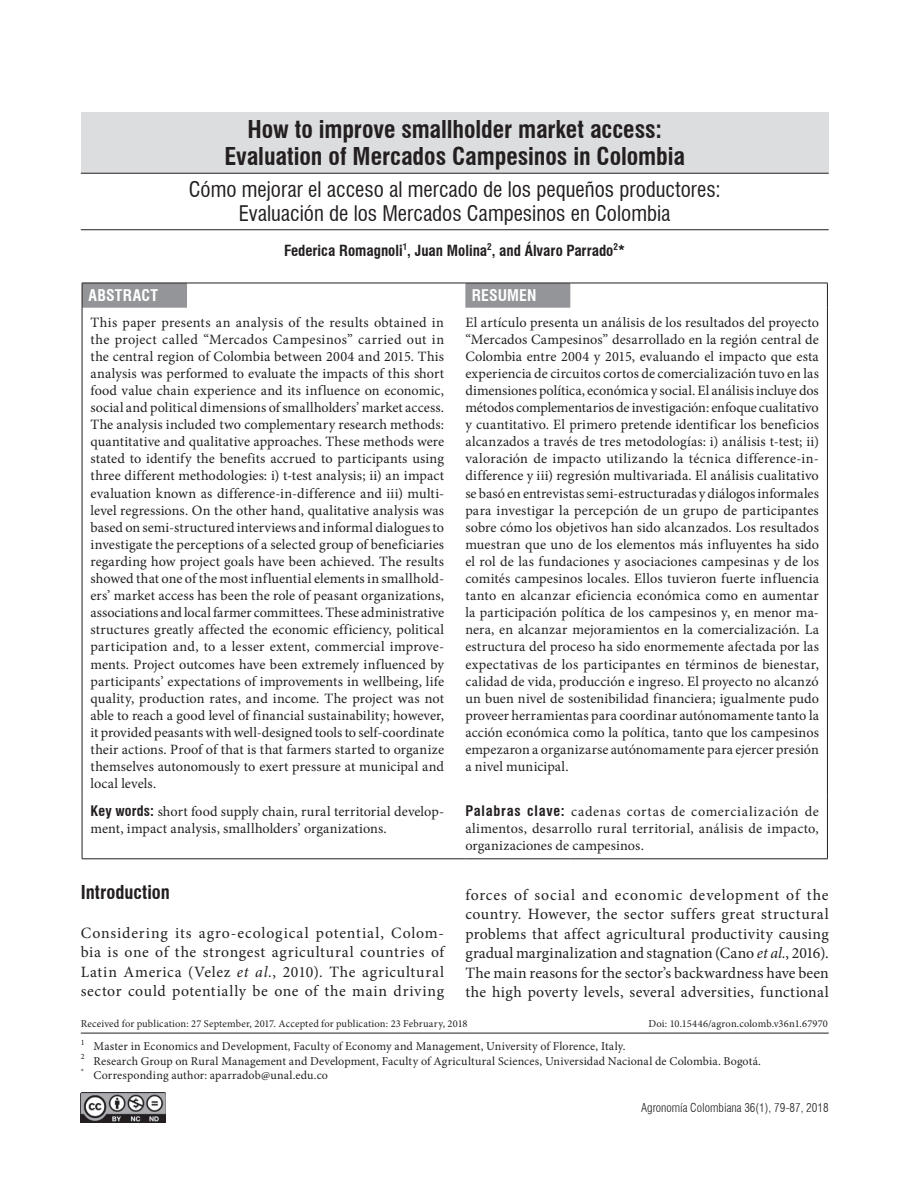
<style>
.page{position:relative;width:918px;height:1188px;background:#fff}
.page>*{position:absolute;margin:0;border:0;box-sizing:border-box;transform-origin:0 0}
.t1{font:700 condensed 24px/27px "Swiss 721 BT";letter-spacing:-.005em;color:#231f20;text-align:center}
.t2{font:condensed 21px/24px "Swiss 721 BT";color:#231f20;text-align:center}
.t3{font:700 condensed 18.75px "Swiss 721 BT";color:#231f20}
.t4{font:15.75px/19.5px "Minion Pro";letter-spacing:.03em;color:#231f20;text-align:justify}
.t5{font:700 condensed 15.75px "Swiss 721 BT";letter-spacing:.01em;color:#fff}
.t6{font:700 condensed 15px "Swiss 721 BT";color:#231f20}
.t7{font:14.25px/17.1px "Minion Pro";letter-spacing:.005em;color:#231f20;text-align:justify}
.t8{font:12px/14.4px "Minion Pro";letter-spacing:.01em;color:#231f20}
.t9{font:300 condensed 12px "Swiss 721 BT";color:#231f20}
.t10{font:10.5px "Minion Pro";letter-spacing:.01em;color:#231f20}
.t11{font:8.1px "Minion Pro";color:#231f20}
.s1{font-family:"Swiss 721 BT";font-weight:700;font-stretch:condensed}
.s2{font-style:italic}
</style>
<div class="page">
<div style="left:81px;top:112px;width:748px;height:61px;background:#dcdddf"></div>
<hr style="left:81px;top:1033px;width:748px;height:1px;background:#231f20">
<hr style="left:81px;top:173px;width:748px;height:1px;background:#231f20">
<hr style="left:81px;top:229px;width:748px;height:1px;background:#231f20">
<hr style="left:827px;top:308px;width:1px;height:489px;background:#231f20">
<hr style="left:827px;top:797px;width:1px;height:62px;background:#231f20">
<svg style="left:82px;top:283px;width:488px;height:25px"></svg>
<hr style="left:187px;top:283px;width:278px;height:1px;background:#231f20">
<hr style="left:465px;top:283px;width:105px;height:1px;background:#231f20">
<hr style="left:570px;top:283px;width:258px;height:1px;background:#231f20">
<svg style="left:827px;top:283px;width:1px;height:25px"></svg>
<hr style="left:82px;top:308px;width:1px;height:489px;background:#231f20">
<hr style="left:82px;top:797px;width:1px;height:62px;background:#231f20">
<hr style="left:82px;top:859px;width:105px;height:1px;background:#231f20">
<hr style="left:187px;top:859px;width:278px;height:1px;background:#231f20">
<hr style="left:465px;top:859px;width:105px;height:1px;background:#231f20">
<hr style="left:570px;top:859px;width:258px;height:1px;background:#231f20">
<img style="left:81px;top:1093px;width:85px;height:30px">
<h1 class="t1" style="left:224px;top:115px;width:462px">How to improve smallholder market access:<br>Evaluation of Mercados Campesinos in Colombia</h1>
<h2 class="t2" style="left:189px;top:177px;width:533px">Cómo mejorar el acceso al mercado de los pequeños productores:<br>Evaluación de los Mercados Campesinos en Colombia</h2>
<p class="t6" style="left:284px;top:242px;width:343px">Federica Romagnoli<sup>1</sup>, Juan Molina<sup>2</sup>, and Álvaro Parrado<sup>2</sup>*</p>
<p class="t5" style="left:88px;top:286px;width:71px">ABSTRACT</p>
<p class="t5" style="left:472px;top:286px;width:66px">RESUMEN</p>
<p class="t7" style="left:91px;top:314px;width:355px">This paper presents an analysis of the results obtained in the project called “Mercados Campesinos” carried out in the central region of Colombia between 2004 and 2015. This analysis was performed to evaluate the impacts of this short food value chain experience and its influence on economic, social and political dimensions of smallholders’ market access.<br>The analysis included two complementary research methods: quantitative and qualitative approaches. These methods were stated to identify the benefits accrued to participants using three different methodologies: i) t-test analysis; ii) an impact evaluation known as difference-in-difference and iii) multi&shy;level regressions. On the other hand, qualitative analysis was based on semi-structured interviews and informal dialogues to investigate the perceptions of a selected group of beneficiaries regarding how project goals have been achieved. The results showed that one of the most influential elements in smallhold&shy;ers’ market access has been the role of peasant organizations, associations and local farmer committees. These administrative structures greatly affected the economic efficiency, political participation and, to a lesser extent, commercial improve&shy;ments. Project outcomes have been extremely influenced by participants’ expectations of improvements in wellbeing, life quality, production rates, and income. The project was not able to reach a good level of financial sustainability; however, it provided peasants with well-designed tools to self-coordinate their actions. Proof of that is that farmers started to organize themselves autonomously to exert pressure at municipal and local levels.</p>
<p class="t7" style="left:465px;top:314px;width:355px">El artículo presenta un análisis de los resultados del proyecto “Mercados Campesinos” desarrollado en la región central de Colombia entre 2004 y 2015, evaluando el impacto que esta experiencia de circuitos cortos de comercialización tuvo en las dimensiones política, económica y social. El análisis incluye dos métodos complementarios de investigación: enfoque cualitativo y cuantitativo. El primero pretende identificar los beneficios alcanzados a través de tres metodologías: i) análisis t-test; ii) valoración de impacto utilizando la técnica difference-in&shy;difference y iii) regresión multivariada. El análisis cualitativo se basó en entrevistas semi-estructuradas y diálogos informales para investigar la percepción de un grupo de participantes sobre cómo los objetivos han sido alcanzados. Los resultados muestran que uno de los elementos más influyentes ha sido el rol de las fundaciones y asociaciones campesinas y de los comités campesinos locales. Ellos tuvieron fuerte influencia tanto en alcanzar eficiencia económica como en aumentar la participación política de los campesinos y, en menor ma&shy;nera, en alcanzar mejoramientos en la comercialización. La estructura del proceso ha sido enormemente afectada por las expectativas de los participantes en términos de bienestar, calidad de vida, producción e ingreso. El proyecto no alcanzó un buen nivel de sostenibilidad financiera; igualmente pudo proveer herramientas para coordinar autónomamente tanto la acción económica como la política, tanto que los campesinos empezaron a organizarse autónomamente para ejercer presión a nivel municipal.</p>
<p class="t7" style="left:91px;top:803px;width:355px"><span class="s1">Key words:</span> short food supply chain, rural territorial develop&shy;ment, impact analysis, smallholders’ organizations.</p>
<p class="t7" style="left:465px;top:803px;width:355px"><span class="s1">Palabras clave:</span> cadenas cortas de comercialización de alimentos, desarrollo rural territorial, análisis de impacto, organizaciones de campesinos.</p>
<p class="t4" style="left:465px;top:885px;width:365px">forces of social and economic development of the country. However, the sector suffers great structural problems that affect agricultural productivity causing gradual marginalization and stagnation (Cano <span class="s2">et al.</span>, 2016).<br>The main reasons for the sector’s backwardness have been the high poverty levels, several adversities, functional</p>
<h3 class="t3" style="left:81px;top:881px;width:91px">Introduction</h3>
<p class="t4" style="left:81px;top:923px;width:365px">Considering its agro-ecological potential, Colom&shy;bia is one of the strongest agricultural countries of Latin America (Velez <span class="s2">et al.</span>, 2010). The agricultural sector could potentially be one of the main driving</p>
<p class="t10" style="left:81px;top:1017px;width:388px">Received for publication: 27 September, 2017. Accepted for publication: 23 February, 2018</p>
<p class="t10" style="left:649px;top:1017px;width:181px">Doi: 10.15446/agron.colomb.v36n1.67970</p>
<p class="t8" style="left:81px;top:1039px;width:546px"><sup>1</sup> Master in Economics and Development, Faculty of Economy and Management, University of Florence, Italy.</p>
<p class="t11" style="left:81px;top:1051px;width:5px">2</p>
<p class="t8" style="left:81px;top:1054px;width:682px;text-indent:13px">Research Group on Rural Management and Development, Faculty of Agricultural Sciences, Universidad Nacional de Colombia. Bogotá. <sup>*</sup> Corresponding author: aparradob@unal.edu.co</p>
<p class="t9" style="left:641px;top:1101px;width:189px">Agronomía Colombiana 36(1), 79-87, 2018</p>
</div>
